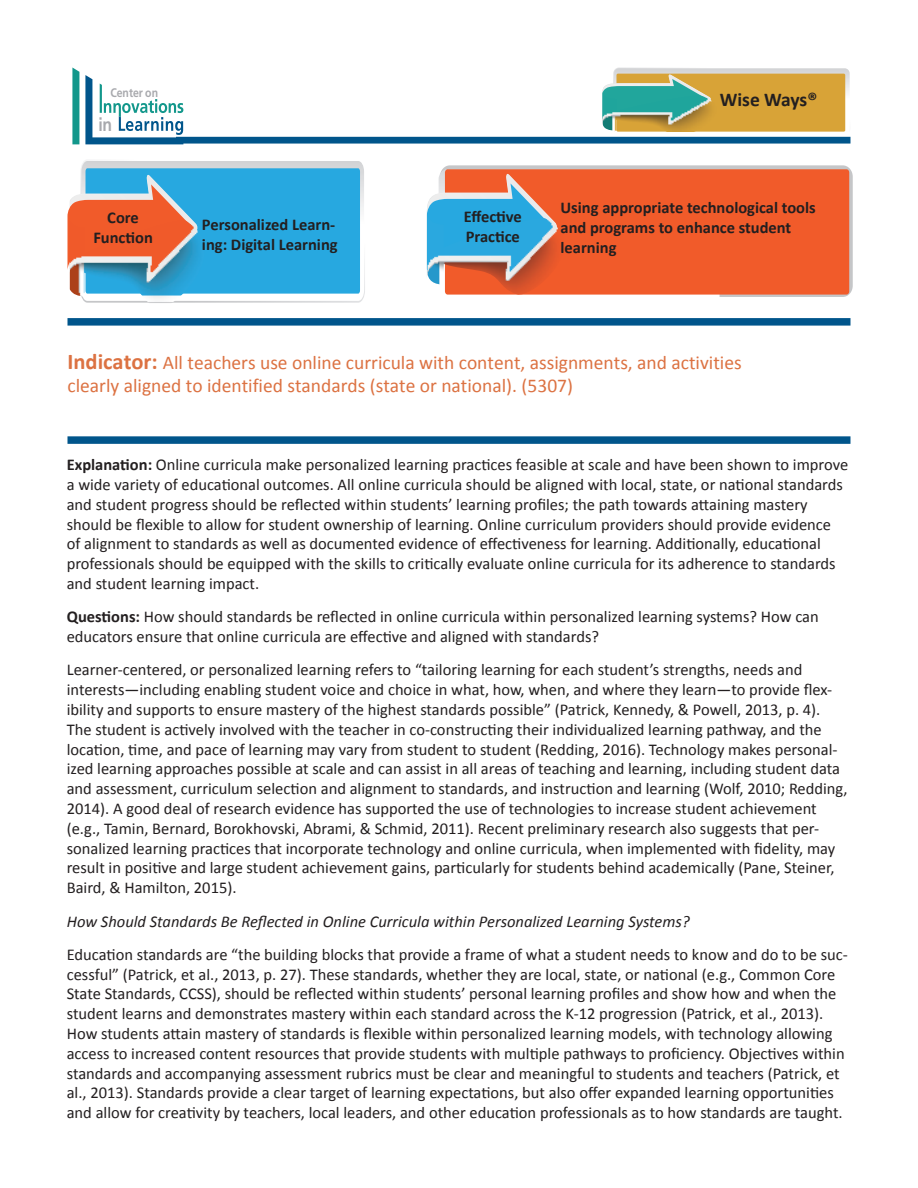
<style>
.page{position:relative;width:918px;height:1188px;background:#fff}
.page>*{position:absolute;margin:0;border:0;box-sizing:border-box;transform-origin:0 0}
.t1{font:19.5px/23.2px "Calibri";color:#dc7242}
.t2{font:700 19.5px "Calibri";letter-spacing:-.005em;color:#231f20}
.t3{font:700 18.6px "Frutiger LT";color:#a8a9ad;scale:.85 1}
.t4{font:16.5px/19.8px "Calibri";color:#231f20}
.t5{font:700 16.5px/19.8px "Calibri";color:#231f20}
.t6{font:italic 16.5px "Calibri";color:#231f20}
.t7{font:700 12.45px "Frutiger LT";color:#a8a9ad;scale:.85 1}
.s1{font-weight:700;font-size:22.5px}
.s2{font-weight:700}
</style>
<div class="page">
<svg style="left:603px;top:68px;width:247px;height:64px;background:#d2af5c"></svg>
<img style="left:603px;top:91px;width:114px;height:41px">
<svg style="left:67px;top:160px;width:298px;height:143px;background:#5cafd4"></svg>
<img style="left:70px;top:220px;width:135px;height:83px">
<svg style="left:443px;top:165px;width:410px;height:132px;background:#cbcacb"></svg>
<div style="left:445px;top:169px;width:404px;height:126px;background:#f15b2a;border-radius:3px"></div>
<svg style="left:427px;top:169px;width:293px;height:128px"></svg>
<img style="left:427px;top:209px;width:138px;height:88px">
<div style="left:68px;top:318px;width:782px;height:8px;background:#00558b"></div>
<div style="left:67px;top:436px;width:783px;height:8px;background:#00558b"></div>
<svg style="left:72px;top:68px;width:7px;height:76px"></svg>
<svg style="left:85px;top:75px;width:98px;height:69px"></svg>
<div style="left:176px;top:137px;width:674px;height:7px;background:#00558b"></div>
<p class="t7" style="left:110px;top:85px;width:58px">Center on</p>
<p class="t3" style="left:98px;top:114px;width:18px">in</p>
<p class="t5" style="left:93px;top:208px;width:61px;text-align:center">Core<br>Function</p>
<p class="t5" style="left:464px;top:207px;width:60px">Effective<br>Practice</p>
<p class="t5" style="left:202px;top:214px;width:137px">Personalized Learn&shy;ing: Digital Learning</p>
<p class="t2" style="left:720px;top:87px;width:99px">Wise Ways®</p>
<p class="t5" style="left:561px;top:198px;width:257px">Using appropriate technological tools and programs to enhance student learning</p>
<p class="t1" style="left:67px;top:350px;width:676px"><span class="s1">Indicator:</span> All teachers use online curricula with content, assignments, and activities clearly aligned to identified standards (state or national). (5307)</p>
<p class="t4" style="left:67px;top:455px;width:783px"><span class="s2">Explanation:</span> Online curricula make personalized learning practices feasible at scale and have been shown to improve a wide variety of educational outcomes. All online curricula should be aligned with local, state, or national standards and student progress should be reflected within students’ learning profiles; the path towards attaining mastery should be flexible to allow for student ownership of learning. Online curriculum providers should provide evidence of alignment to standards as well as documented evidence of effectiveness for learning. Additionally, educational professionals should be equipped with the skills to critically evaluate online curricula for its adherence to standards and student learning impact.</p>
<p class="t4" style="left:67px;top:607px;width:753px"><span class="s2">Questions:</span> How should standards be reflected in online curricula within personalized learning systems? How can educators ensure that online curricula are effective and aligned with standards?</p>
<p class="t4" style="left:67px;top:660px;width:782px">Learner-centered, or personalized learning refers to “tailoring learning for each student’s strengths, needs and interests—including enabling student voice and choice in what, how, when, and where they learn—to provide flex&shy;ibility and supports to ensure mastery of the highest standards possible” (Patrick, Kennedy, &amp; Powell, 2013, p. 4).<br>The student is actively involved with the teacher in co-constructing their individualized learning pathway, and the location, time, and pace of learning may vary from student to student (Redding, 2016). Technology makes personal&shy;ized learning approaches possible at scale and can assist in all areas of teaching and learning, including student data and assessment, curriculum selection and alignment to standards, and instruction and learning (Wolf, 2010; Redding, 2014). A good deal of research evidence has supported the use of technologies to increase student achievement (e.g., Tamin, Bernard, Borokhovski, Abrami, &amp; Schmid, 2011). Recent preliminary research also suggests that per&shy;sonalized learning practices that incorporate technology and online curricula, when implemented with fidelity, may result in positive and large student achievement gains, particularly for students behind academically (Pane, Steiner, Baird, &amp; Hamilton, 2015).</p>
<p class="t6" style="left:67px;top:910px;width:624px">How Should Standards Be Reflected in Online Curricula within Personalized Learning Systems?</p>
<p class="t4" style="left:67px;top:945px;width:783px">Education standards are “the building blocks that provide a frame of what a student needs to know and do to be suc&shy;cessful” (Patrick, et al., 2013, p. 27). These standards, whether they are local, state, or national (e.g., Common Core State Standards, CCSS), should be reflected within students’ personal learning profiles and show how and when the student learns and demonstrates mastery within each standard across the K-12 progression (Patrick, et al., 2013).<br>How students attain mastery of standards is flexible within personalized learning models, with technology allowing access to increased content resources that provide students with multiple pathways to proficiency. Objectives within standards and accompanying assessment rubrics must be clear and meaningful to students and teachers (Patrick, et al., 2013). Standards provide a clear target of learning expectations, but also offer expanded learning opportunities and allow for creativity by teachers, local leaders, and other education professionals as to how standards are taught.</p>
</div>
